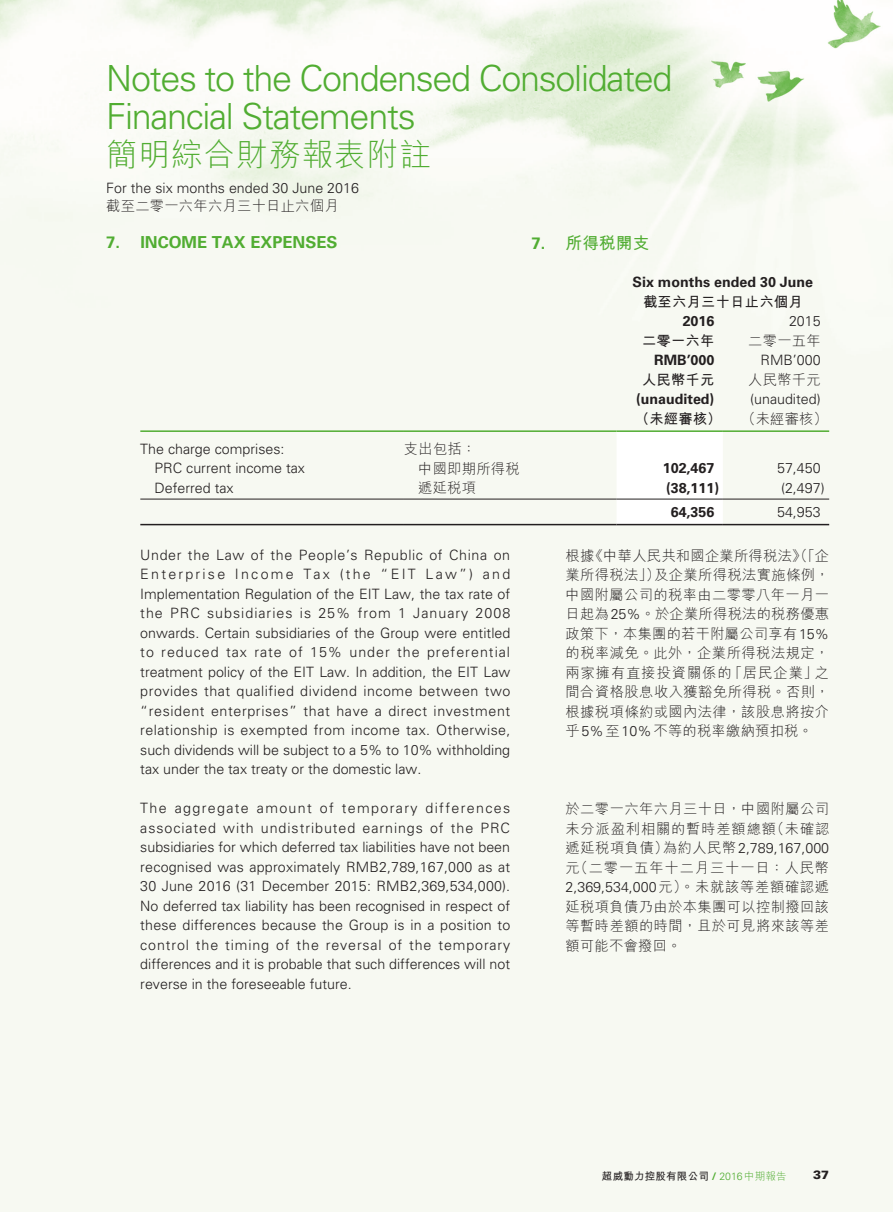
<style>
.page{position:relative;width:893px;height:1212px;background:#f7f9f2}
.page>*{position:absolute;margin:0;border:0;box-sizing:border-box;transform-origin:0 0}
.t1{font:300 36px/37.5px "Univers LT Std";letter-spacing:-.035em;color:#51ad32}
.t2{font:300 31.5px "M Hei HK";letter-spacing:.035em;color:#51ad32}
._01_H1_E{font:700 16.5px "Univers LT Std";color:#51ad32}
._001_H1_C{font:700 16.5px "M Hei HK";letter-spacing:.02em;color:#51ad32}
._00_txt_E{font:300 14.25px/19.5px "Univers LT Std";color:#231f20;text-align:justify}
._000_txt_C{font:300 14.25px/19.5px "M Hei HK";letter-spacing:.03em;color:#231f20;text-align:justify}
._50_Table_txt{font:300 14.25px "Univers LT Std";color:#231f20}
._50_Table_txt-2{font:700 14.25px "Univers LT Std";color:#231f20}
._50_Table_txt-3{font:300 14.25px "M Hei HK";letter-spacing:.02em;color:#231f20}
._50_Table_txt-4{font:700 14.25px "M Hei HK";letter-spacing:.02em;color:#231f20}
.t3{font:900 12px "Univers LT Std";color:#231f20}
.t4{font:700 10.5px "M Hei HK";letter-spacing:.02em;color:#231f20}
.s1{font-family:"Univers LT Std"}
.s2{font-family:"Univers LT Std";color:#51ad32}
.s3{font-family:"Univers LT Std";font-weight:300;color:#51ad32}
.s4{font-weight:300;color:#51ad32}
</style>
<div class="page">
<svg style="left:617px;top:432px;width:106px;height:92px"></svg>
<hr style="left:140px;top:430px;width:264px;height:2px;background:#51ad32">
<hr style="left:404px;top:430px;width:213px;height:2px;background:#51ad32">
<hr style="left:617px;top:430px;width:106px;height:2px;background:#51ad32">
<hr style="left:723px;top:430px;width:106px;height:2px;background:#51ad32">
<hr style="left:140px;top:499px;width:264px;height:1px;background:#231f20">
<hr style="left:404px;top:499px;width:213px;height:1px;background:#231f20">
<hr style="left:617px;top:499px;width:106px;height:1px;background:#231f20">
<hr style="left:723px;top:499px;width:106px;height:1px;background:#231f20">
<hr style="left:140px;top:524px;width:264px;height:1px;background:#231f20">
<hr style="left:404px;top:524px;width:213px;height:1px;background:#231f20">
<hr style="left:617px;top:524px;width:106px;height:1px;background:#231f20">
<hr style="left:723px;top:524px;width:106px;height:1px;background:#231f20">
<h1 class="t1" style="left:106px;top:60px;width:568px">Notes to the Condensed Consolidated<br>Financial Statements</h1>
<h2 class="t2" style="left:106px;top:138px;width:326px">簡明綜合財務報表附註</h2>
<p class="_00_txt_E" style="left:106px;top:178px;width:254px">For the six months ended 30 June 2016</p>
<p class="_000_txt_C" style="left:106px;top:195px;width:234px">截至二零一六年六月三十日止六個月</p>
<p class="_001_H1_C" style="left:531px;top:231px;width:119px"><span class="s1">7.</span> 所得稅開支</p>
<p class="_01_H1_E" style="left:106px;top:232px;width:233px">7. INCOME TAX EXPENSES</p>
<p class="_50_Table_txt-2" style="left:633px;top:273px;width:182px">Six months ended 30 June</p>
<p class="_50_Table_txt-4" style="left:643px;top:291px;width:161px">截至六月三十日止六個月</p>
<p class="_50_Table_txt-2" style="left:683px;top:312px;width:33px">2016</p>
<p class="_50_Table_txt" style="left:789px;top:312px;width:33px">2015</p>
<p class="_50_Table_txt-4" style="left:642px;top:330px;width:74px">二零一六年</p>
<p class="_50_Table_txt-3" style="left:748px;top:333px;width:74px">二零一五年</p>
<p class="_50_Table_txt-2" style="left:654px;top:351px;width:62px">RMB’000</p>
<p class="_50_Table_txt" style="left:760px;top:351px;width:62px">RMB’000</p>
<p class="_50_Table_txt-4" style="left:642px;top:369px;width:74px">人民幣千元</p>
<p class="_50_Table_txt-3" style="left:748px;top:372px;width:74px">人民幣千元</p>
<p class="_50_Table_txt-2" style="left:636px;top:390px;width:80px">(unaudited)</p>
<p class="_50_Table_txt" style="left:750px;top:390px;width:72px">(unaudited)</p>
<p class="_50_Table_txt-4" style="left:635px;top:408px;width:88px">（未經審核）</p>
<p class="_50_Table_txt-3" style="left:741px;top:411px;width:88px">（未經審核）</p>
<p class="_50_Table_txt" style="left:140px;top:440px;width:146px">The charge comprises:</p>
<p class="_50_Table_txt-3" style="left:404px;top:442px;width:74px">支出包括：</p>
<p class="_50_Table_txt" style="left:155px;top:459px;width:152px">PRC current income tax</p>
<p class="_50_Table_txt-3" style="left:418px;top:461px;width:103px">中國即期所得稅</p>
<p class="_50_Table_txt-2" style="left:663px;top:460px;width:53px">102,467</p>
<p class="_50_Table_txt" style="left:777px;top:459px;width:45px">57,450</p>
<p class="_50_Table_txt" style="left:155px;top:479px;width:81px">Deferred tax</p>
<p class="_50_Table_txt-3" style="left:418px;top:481px;width:59px">遞延稅項</p>
<p class="_50_Table_txt-2" style="left:666px;top:479px;width:55px">(38,111)</p>
<p class="_50_Table_txt" style="left:781px;top:479px;width:45px">(2,497)</p>
<p class="_50_Table_txt-2" style="left:671px;top:503px;width:45px">64,356</p>
<p class="_50_Table_txt" style="left:777px;top:503px;width:45px">54,953</p>
<p class="_00_txt_E" style="left:140px;top:545px;width:372px">Under the Law of the People’s Republic of China on Enterprise Income Tax (the “EIT Law”) and Implementation Regulation of the EIT Law, the tax rate of the PRC subsidiaries is 25% from 1 January 2008 onwards. Certain subsidiaries of the Group were entitled to reduced tax rate of 15% under the preferential treatment policy of the EIT Law. In addition, the EIT Law provides that qualified dividend income between two “resident enterprises” that have a direct investment relationship is exempted from income tax. Otherwise, such dividends will be subject to a 5% to 10% withholding tax under the tax treaty or the domestic law.</p>
<p class="_00_txt_E" style="left:140px;top:798px;width:372px">The aggregate amount of temporary differences associated with undistributed earnings of the PRC subsidiaries for which deferred tax liabilities have not been recognised was approximately RMB2,789,167,000 as at 30 June 2016 (31 December 2015: RMB2,369,534,000).<br>No deferred tax liability has been recognised in respect of these differences because the Group is in a position to control the timing of the reversal of the temporary differences and it is probable that such differences will not reverse in the foreseeable future.</p>
<p class="_000_txt_C" style="left:566px;top:545px;width:265px">根據《中華人民共和國企業所得稅法》（「企業所得稅法」）及企業所得稅法實施條例，中國附屬公司的稅率由二零零八年一月一日起為<span class="s1">25%</span>。於企業所得稅法的稅務優惠政策下，本集團的若干附屬公司享有<span class="s1">15%</span>的稅率減免。此外，企業所得稅法規定，兩家擁有直接投資關係的「居民企業」之間合資格股息收入獲豁免所得稅。否則，根據稅項條約或國內法律，該股息將按介乎<span class="s1">5%</span>至<span class="s1">10%</span>不等的稅率繳納預扣稅。</p>
<p class="_000_txt_C" style="left:566px;top:799px;width:265px">於二零一六年六月三十日，中國附屬公司未分派盈利相關的暫時差額總額（未確認遞延稅項負債）為約人民幣<span class="s1">2,789,167,000</span>元（二零一五年十二月三十一日：人民幣<span class="s1">2,369,534,000</span>元）。未就該等差額確認遞延稅項負債乃由於本集團可以控制撥回該等暫時差額的時間，且於可見將來該等差額可能不會撥回。</p>
<p class="t4" style="left:602px;top:1169px;width:186px">超威動力控股有限公司 <span class="s2">/</span> <span class="s3">2016</span><span class="s4">中期報告</span></p>
<p class="t3" style="left:813px;top:1167px;width:18px">37</p>
</div>
